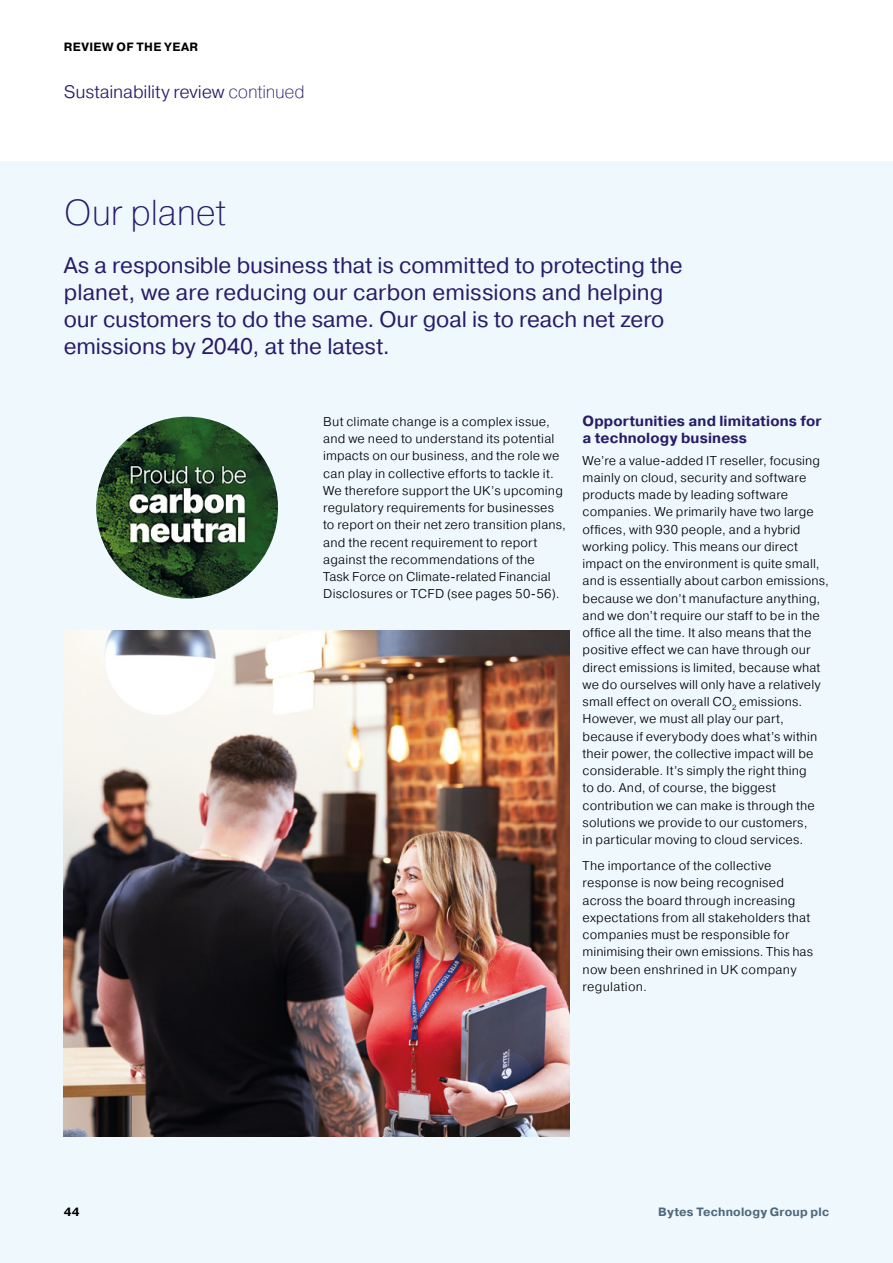
<style>
.page{position:relative;width:893px;height:1263px;background:#fff}
.page>*{position:absolute;margin:0;border:0;box-sizing:border-box;transform-origin:0 0}
.t1{font:200 36px "Pragmatica";letter-spacing:-.005em;color:#281d67}
.t2{font:22.5px/27px "Pragmatica";letter-spacing:-.005em;color:#281d67}
.t3{font:300 18px "Pragmatica";letter-spacing:-.01em;color:#281d67}
.t4{font:700 14.7px/17.2px "Pragmatica";letter-spacing:.01em;color:#281d67}
.t5{font:300 12.75px/17.2px "Pragmatica";letter-spacing:.015em;color:#000}
.t6{font:700 12px "Pragmatica";letter-spacing:.015em;color:#50687b}
.t7{font:700 12px "Pragmatica";letter-spacing:.035em;color:#000}
.s1{font-weight:200}
</style>
<div class="page">
<div style="left:0;top:162px;width:893px;height:1101px;background:#eff8fd"></div>
<img style="left:64px;top:630px;width:506px;height:506px">
<img style="left:96px;top:417px;width:182px;height:181px;border-radius:91px">
<p class="t7" style="left:64px;top:39px;width:136px">REVIEW OF THE YEAR</p>
<h3 class="t3" style="left:64px;top:80px;width:242px">Sustainability review <span class="s1">continued</span></h3>
<h1 class="t1" style="left:64px;top:190px;width:163px">Our planet</h1>
<h2 class="t2" style="left:64px;top:253px;width:620px">As a responsible business that is committed to protecting the planet, we are reducing our carbon emissions and helping our customers to do the same. Our goal is to reach net zero emissions by 2040, at the latest.</h2>
<p class="t5" style="left:323px;top:412px;width:244px">But climate change is a complex issue, and we need to understand its potential impacts on our business, and the role we can play in collective efforts to tackle it.<br>We therefore support the UK’s upcoming regulatory requirements for businesses to report on their net zero transition plans, and the recent requirement to report against the recommendations of the<br>Task Force on Climate-related Financial Disclosures or TCFD (see pages 50-56).</p>
<p class="t4" style="left:583px;top:412px;width:241px">Opportunities and limitations for a technology business</p>
<p class="t5" style="left:583px;top:451px;width:248px">We’re a value-added IT reseller, focusing mainly on cloud, security and software products made by leading software companies. We primarily have two large offices, with 930 people, and a hybrid working policy. This means our direct impact on the environment is quite small, and is essentially about carbon emissions, because we don’t manufacture anything, and we don’t require our staff to be in the office all the time. It also means that the positive effect we can have through our direct emissions is limited, because what we do ourselves will only have a relatively small effect on overall CO<sub>2</sub> emissions.<br>However, we must all play our part, because if everybody does what’s within their power, the collective impact will be considerable. It’s simply the right thing<br>to do. And, of course, the biggest contribution we can make is through the solutions we provide to our customers,<br>in particular moving to cloud services.</p>
<p class="t5" style="left:583px;top:857px;width:232px">The importance of the collective response is now being recognised across the board through increasing expectations from all stakeholders that companies must be responsible for minimising their own emissions. This has now been enshrined in UK company regulation.</p>
<p class="t7" style="left:64px;top:1204px;width:17px">44</p>
<p class="t6" style="left:658px;top:1204px;width:172px">Bytes Technology Group plc</p>
</div>
